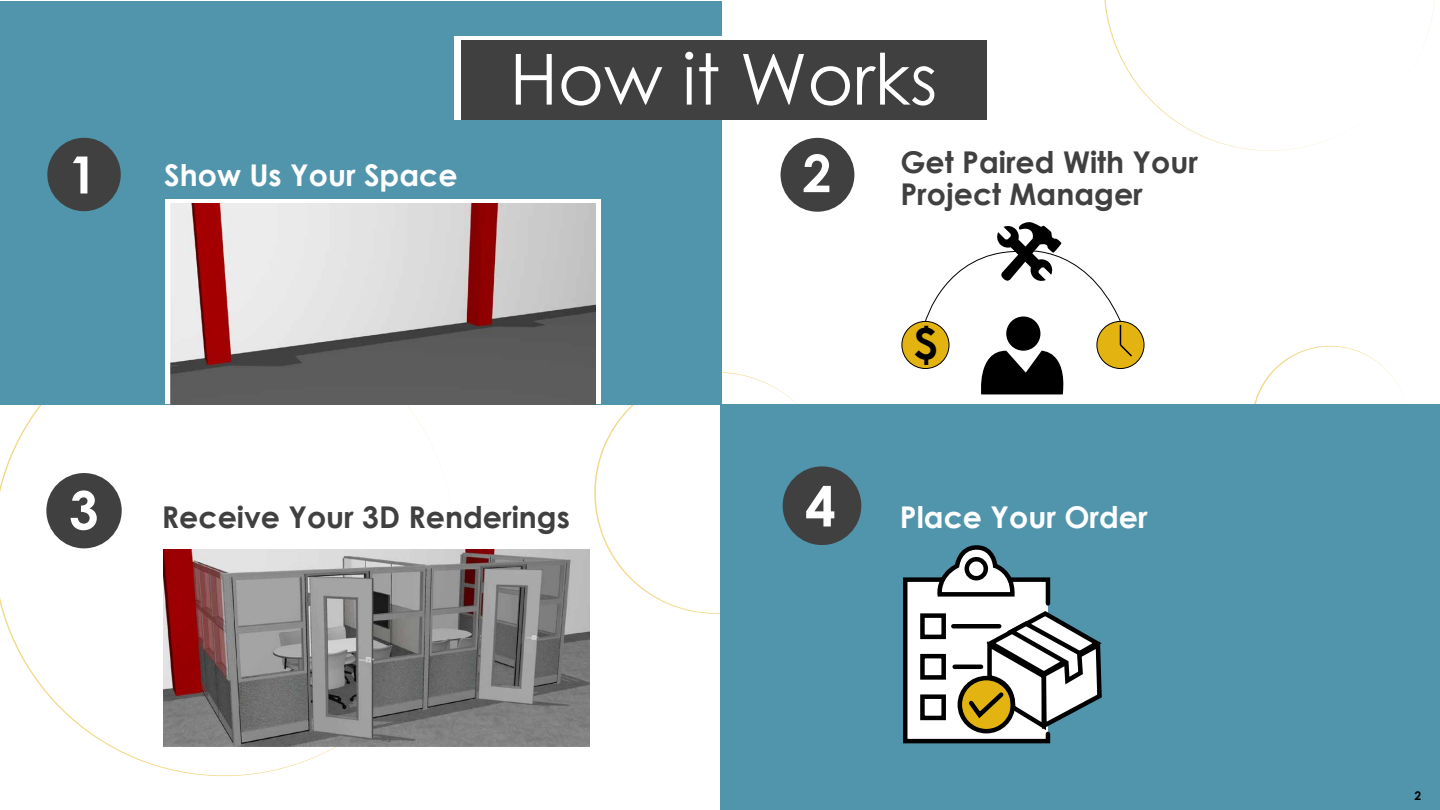
<style>
.page{position:relative;width:1440px;height:810px;background:#fff}
.page>*{position:absolute;margin:0;border:0;box-sizing:border-box;transform-origin:0 0}
.t1{font:70.5px "Century Gothic";color:#fff}
.t2{font:700 55.12px "Century Gothic";color:#fff}
.t3{font:700 52.8px "Century Gothic";color:#fff}
.t4{font:700 51.75px "Century Gothic";color:#fff}
.t5{font:700 51.45px "Century Gothic";color:#fff}
.t6{font:700 42.53px "Century Gothic";color:#000}
.t7{font:700 30px/32.2px "Century Gothic";color:#404040}
.t8{font:700 30px "Century Gothic";color:#fff}
.t9{font:700 12px "Century Gothic";color:#000}
</style>
<div class="page">
<svg style="left:1104px;top:0;width:331px;height:151px"></svg>
<svg style="left:594px;top:372px;width:242px;height:242px"></svg>
<svg style="left:0;top:405px;width:455px;height:371px"></svg>
<svg style="left:1252px;top:346px;width:156px;height:59px"></svg>
<div style="left:720px;top:405px;width:720px;height:405px;background:#5195ac"></div>
<div style="left:0;top:2px;width:721px;height:403px;background:#5195ac"></div>
<img style="left:164px;top:550px;width:426px;height:196px">
<div style="left:455px;top:36px;width:525px;height:83px;background:#fff"></div>
<div style="left:461px;top:40px;width:526px;height:79px;background:#404040"></div>
<div style="left:47px;top:138px;width:74px;height:73px;background:#404040;border-radius:50%"></div>
<div style="left:46px;top:473px;width:76px;height:75px;background:#404040;border-radius:50%"></div>
<div style="left:781px;top:138px;width:73px;height:74px;background:#404040;border-radius:50%"></div>
<div style="left:783px;top:466px;width:78px;height:79px;background:#404040;border-radius:50%"></div>
<svg style="left:903px;top:545px;width:199px;height:199px"></svg>
<div style="left:965px;top:557px;width:23px;height:23px;border:4px solid #000;border-radius:50%"></div>
<div style="left:1097px;top:321px;width:47px;height:48px;background:#e3b311;border-radius:50%"></div>
<div style="left:902px;top:321px;width:47px;height:48px;background:#e3b311;border-radius:50%"></div>
<div style="left:902px;top:321px;width:47px;height:48px;border:1px solid #000;border-radius:50%"></div>
<svg style="left:925px;top:222px;width:209px;height:172px"></svg>
<div style="left:165px;top:199px;width:435px;height:205px;background:#fff"></div>
<img style="left:170px;top:204px;width:426px;height:200px">
<h1 class="t1" style="left:510px;top:30px;width:429px">How it Works</h1>
<h3 class="t5" style="left:68px;top:136px;width:30px">1</h3>
<h3 class="t4" style="left:803px;top:134px;width:30px">2</h3>
<p class="t8" style="left:164px;top:152px;width:295px">Show Us Your Space</p>
<p class="t7" style="left:900px;top:145px;width:299px">Get Paired With Your<br>Project Manager</p>
<h3 class="t6" style="left:913px;top:311px;width:25px">$</h3>
<h3 class="t3" style="left:69px;top:470px;width:31px">3</h3>
<h2 class="t2" style="left:805px;top:465px;width:32px">4</h2>
<p class="t7" style="left:162px;top:500px;width:409px">Receive Your 3D Renderings</p>
<p class="t8" style="left:900px;top:494px;width:249px">Place Your Order</p>
<p class="t9" style="left:1414px;top:787px;width:8px">2</p>
</div>
